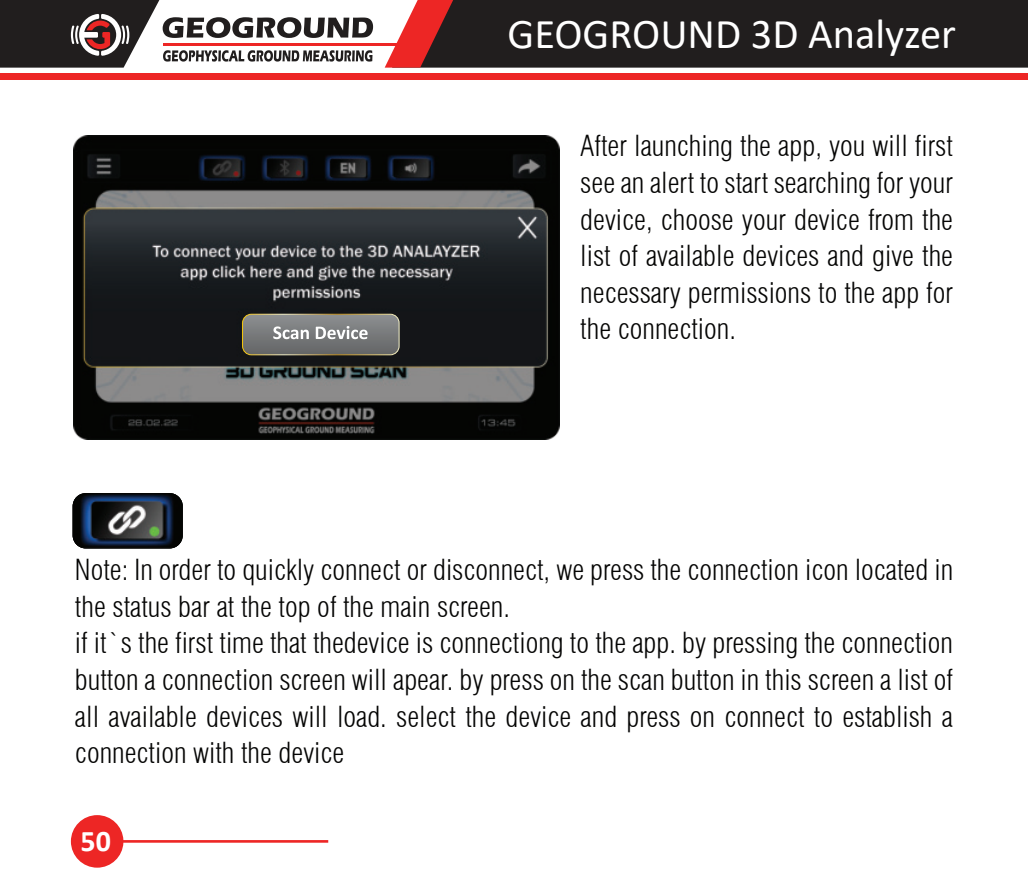
<style>
.page{position:relative;width:1028px;height:886px;background:#fff}
.page>*{position:absolute;margin:0;border:0;box-sizing:border-box;transform-origin:0 0}
.t1{font:42.5px "Calibri";color:#fff}
.t2{font:700 30px "Calibri";color:#fff}
.t3{font:300 condensed 28.25px/36.5px "Swiss 721 BT";color:#050504;text-align:justify}
</style>
<div class="page">
<img style="left:73px;top:493px;width:110px;height:55px">
<img style="left:73px;top:135px;width:486px;height:304px">
<svg style="left:242px;top:314px;width:157px;height:41px;background:#858583"></svg>
<div style="left:71px;top:815px;width:52px;height:53px;background:#ed2625;border-radius:26px"></div>
<div style="left:0;top:73px;width:1028px;height:7px;background:#ed2625"></div>
<div style="left:453px;top:0;width:575px;height:68px;background:#211e1e"></div>
<svg style="left:385px;top:0;width:68px;height:68px"></svg>
<svg style="left:0;top:0;width:373px;height:68px"></svg>
<hr style="left:163px;top:43px;width:243px;height:2px;background:#ed2625">
<h1 class="t1" style="left:507px;top:19px;width:450px">GEOGROUND 3D Analyzer</h1>
<p class="t3" style="left:580px;top:130px;width:374px">After launching the app, you will first see an alert to start searching for your device, choose your device from the list of available devices and give the necessary permissions to the app for the connection.</p>
<p class="t3" style="left:75px;top:554px;width:879px;text-align:left">Note: In order to quickly connect or disconnect, we press the connection icon located in the status bar at the top of the main screen.<br>if it`s the first time that thedevice is connectiong to the app. by pressing the connection button a connection screen will apear. by press on the scan button in this screen a list of all available devices will load. select the device and press on connect to establish a connection with the device</p>
<p class="t2" style="left:81px;top:830px;width:32px">50</p>
</div>
